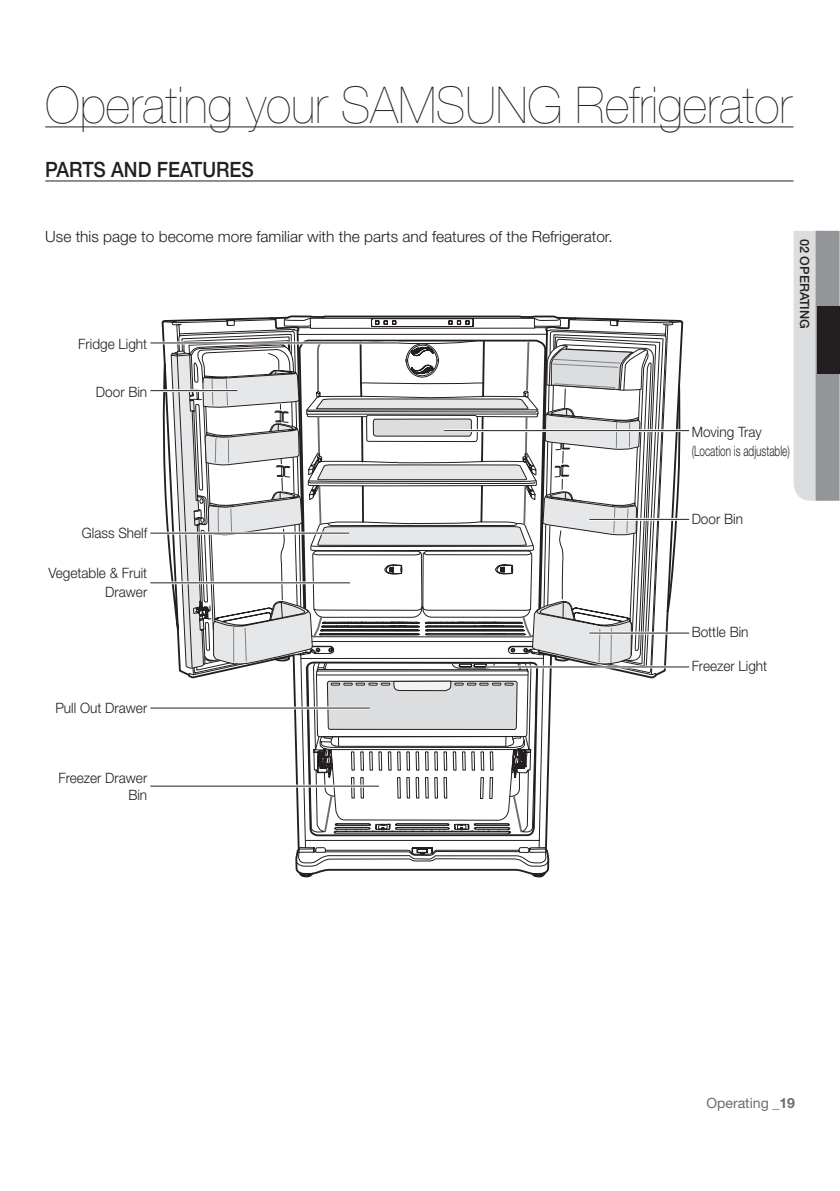
<style>
.page{position:relative;width:840px;height:1191px;background:#fff}
.page>*{position:absolute;margin:0;border:0;box-sizing:border-box;transform-origin:0 0}
.Level1__Heading_Hidd{font:200 50.8px "Helvetica Neue LT Pro";color:#231f20;scale:.95 1}
.Level2__Heading_Hidd{font:500 21.2px "Helvetica Neue LT Pro";color:#231f20;scale:.9 1}
.Level1__Body{font:300 15.6px "Helvetica Neue LT Pro";color:#231f20}
.Level1__Body-2{font:300 14.2px/17.2px "Helvetica Neue LT Pro";color:#231f20;text-align:right;scale:.95 1}
.Level1__Body-3{font:300 14.2px "Helvetica Neue LT Pro";color:#231f20;scale:.7 1}
.Level1_Body{font:14.2px "Helvetica Neue LT Pro";color:#6c6d70}
.Level1__Body-4{font:500 12.6px "Helvetica Neue LT Pro";color:#231f20}
.s1{font-weight:700}
</style>
<div class="page">
<svg style="left:163px;top:321px;width:7px;height:246px"></svg>
<svg style="left:433px;top:853px;width:112px;height:23px"></svg>
<svg style="left:300px;top:834px;width:133px;height:42px"></svg>
<svg style="left:330px;top:834px;width:219px;height:19px"></svg>
<svg style="left:170px;top:315px;width:511px;height:519px"></svg>
<hr style="left:150px;top:532px;width:199px;height:2px;background:#fff">
<hr style="left:150px;top:532px;width:199px;height:1px;background:#231f20">
<hr style="left:444px;top:429px;width:244px;height:3px;background:#fff">
<hr style="left:444px;top:430px;width:244px;height:1px;background:#231f20">
<hr style="left:150px;top:389px;width:87px;height:3px;background:#fff">
<hr style="left:150px;top:390px;width:87px;height:1px;background:#231f20">
<hr style="left:150px;top:581px;width:200px;height:3px;background:#fff">
<hr style="left:150px;top:582px;width:200px;height:1px;background:#231f20">
<hr style="left:150px;top:341px;width:248px;height:3px;background:#fff">
<hr style="left:150px;top:342px;width:248px;height:1px;background:#231f20">
<hr style="left:150px;top:706px;width:219px;height:3px;background:#fff">
<hr style="left:150px;top:707px;width:219px;height:1px;background:#231f20">
<hr style="left:150px;top:784px;width:229px;height:3px;background:#fff">
<hr style="left:150px;top:785px;width:229px;height:1px;background:#231f20">
<hr style="left:589px;top:631px;width:99px;height:3px;background:#fff">
<hr style="left:589px;top:632px;width:99px;height:1px;background:#231f20">
<hr style="left:589px;top:518px;width:99px;height:3px;background:#fff">
<hr style="left:589px;top:519px;width:99px;height:1px;background:#231f20">
<hr style="left:45px;top:181px;width:748px;height:1px;background:#231f20">
<hr style="left:486px;top:665px;width:202px;height:3px;background:#fff">
<hr style="left:486px;top:666px;width:202px;height:1px;background:#231f20">
<hr style="left:45px;top:127px;width:748px;height:1px;background:#231f20">
<svg style="left:793px;top:231px;width:46px;height:270px;background:#bebfc1"></svg>
<div style="left:816px;top:306px;width:23px;height:68px;background:#231f20"></div>
<p class="Level1__Heading_Hidd" style="left:45px;top:75px;width:787px">Operating your SAMSUNG Refrigerator</p>
<p class="Level2__Heading_Hidd" style="left:45px;top:156px;width:233px">PARTS AND FEATURES</p>
<p class="Level1__Body" style="left:45px;top:226px;width:568px">Use this page to become more familiar with the parts and features of the Refrigerator.</p>
<p class="Level1__Body-2" style="left:78px;top:335px;width:74px">Fridge Light</p>
<p class="Level1__Body-2" style="left:96px;top:383px;width:56px">Door Bin</p>
<p class="Level1__Body-2" style="left:82px;top:524px;width:70px">Glass Shelf</p>
<p class="Level1__Body-2" style="left:49px;top:564px;width:105px">Vegetable &amp; Fruit</p>
<p class="Level1__Body-2" style="left:105px;top:583px;width:46px">Drawer</p>
<p class="Level1__Body-2" style="left:55px;top:699px;width:98px">Pull Out Drawer</p>
<p class="Level1__Body-2" style="left:58px;top:769px;width:95px">Freezer Drawer<br>Bin</p>
<p class="Level1__Body-4" style="left:811px;top:239px;width:91px;rotate:90deg">02 OPERATING</p>
<p class="Level1__Body-2" style="left:691px;top:423px;width:75px">Moving Tray</p>
<p class="Level1__Body-3" style="left:691px;top:442px;width:142px">(Location is adjustable)</p>
<p class="Level1__Body-2" style="left:691px;top:509px;width:56px">Door Bin</p>
<p class="Level1__Body-2" style="left:691px;top:623px;width:61px">Bottle Bin</p>
<p class="Level1__Body-2" style="left:691px;top:657px;width:81px">Freezer Light</p>
<p class="Level1_Body" style="left:706px;top:1094px;width:90px">Operating <span class="s1">_19</span></p>
</div>
